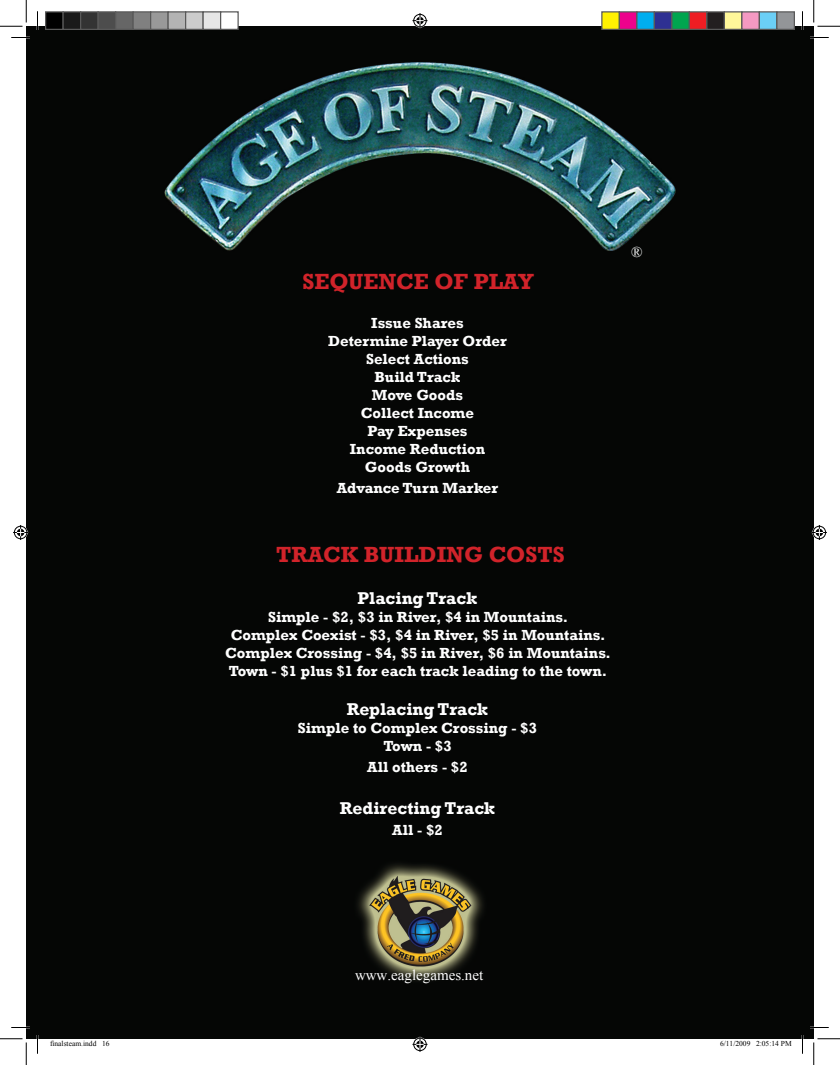
<style>
.page{position:relative;width:840px;height:1065px;background:#fff}
.page>*{position:absolute;margin:0;border:0;box-sizing:border-box;transform-origin:0 0}
.t1{font:700 22.5px "Rockwell";color:#d1232a}
.t2{font:700 17.5px "Rockwell";color:#fff}
.t3{font:700 15px/18px "Rockwell";color:#fff;text-align:center}
.t4{font:15px "Times New Roman";color:#fff}
.t5{font:15px "Times New Roman";color:#fdfefe}
.t6{font:7.5px "Times New Roman";color:#000}
</style>
<div class="page">
<img style="left:26px;top:26px;width:788px;height:1013px">
<svg style="left:11px;top:37px;width:19px;height:1px"></svg>
<svg style="left:810px;top:37px;width:19px;height:1px"></svg>
<svg style="left:11px;top:1027px;width:19px;height:1px"></svg>
<svg style="left:810px;top:1027px;width:19px;height:1px"></svg>
<svg style="left:37px;top:11px;width:1px;height:19px"></svg>
<svg style="left:37px;top:1035px;width:1px;height:19px"></svg>
<svg style="left:802px;top:11px;width:1px;height:19px"></svg>
<svg style="left:802px;top:1035px;width:1px;height:19px"></svg>
<svg style="left:0;top:0;width:27px;height:27px"></svg>
<svg style="left:0;top:1039px;width:27px;height:26px"></svg>
<svg style="left:814px;top:0;width:26px;height:27px"></svg>
<svg style="left:814px;top:1039px;width:26px;height:26px"></svg>
<svg style="left:412px;top:13px;width:16px;height:15px"></svg>
<svg style="left:412px;top:1037px;width:16px;height:15px"></svg>
<svg style="left:13px;top:525px;width:15px;height:15px"></svg>
<svg style="left:812px;top:525px;width:15px;height:15px"></svg>
<div style="left:46px;top:12px;width:17px;height:17px;background:#000"></div>
<div style="left:45px;top:11px;width:19px;height:19px;border:1px solid #595959"></div>
<div style="left:63px;top:12px;width:18px;height:17px;background:#1a1a1a"></div>
<div style="left:62px;top:11px;width:19px;height:19px;border:1px solid #595959"></div>
<div style="left:81px;top:12px;width:17px;height:17px;background:#333"></div>
<div style="left:80px;top:11px;width:19px;height:19px;border:1px solid #595959"></div>
<div style="left:98px;top:12px;width:18px;height:17px;background:#4d4d4d"></div>
<div style="left:98px;top:11px;width:18px;height:19px;border:1px solid #595959"></div>
<div style="left:116px;top:12px;width:17px;height:17px;background:#666"></div>
<div style="left:115px;top:11px;width:19px;height:19px;border:1px solid #595959"></div>
<div style="left:133px;top:12px;width:18px;height:17px;background:#808080"></div>
<div style="left:132px;top:11px;width:19px;height:19px;border:1px solid #595959"></div>
<div style="left:151px;top:12px;width:17px;height:17px;background:#999"></div>
<div style="left:150px;top:11px;width:19px;height:19px;border:1px solid #595959"></div>
<div style="left:168px;top:12px;width:18px;height:17px;background:#b3b3b3"></div>
<div style="left:168px;top:11px;width:18px;height:19px;border:1px solid #595959"></div>
<div style="left:186px;top:12px;width:17px;height:17px;background:#ccc"></div>
<div style="left:185px;top:11px;width:19px;height:19px;border:1px solid #595959"></div>
<div style="left:203px;top:12px;width:18px;height:17px;background:#e6e6e6"></div>
<div style="left:202px;top:11px;width:19px;height:19px;border:1px solid #595959"></div>
<div style="left:221px;top:12px;width:17px;height:17px;background:#fff"></div>
<div style="left:220px;top:11px;width:19px;height:19px;border:1px solid #595959"></div>
<div style="left:602px;top:12px;width:17px;height:17px;background:#fff101"></div>
<div style="left:601px;top:11px;width:19px;height:19px;border:1px solid #595959"></div>
<div style="left:619px;top:12px;width:18px;height:17px;background:#ed028c"></div>
<div style="left:619px;top:11px;width:19px;height:19px;border:1px solid #595959"></div>
<div style="left:637px;top:12px;width:17px;height:17px;background:#00aeef"></div>
<div style="left:636px;top:11px;width:19px;height:19px;border:1px solid #595959"></div>
<div style="left:654px;top:12px;width:18px;height:17px;background:#2e3092"></div>
<div style="left:654px;top:11px;width:18px;height:19px;border:1px solid #595959"></div>
<div style="left:672px;top:12px;width:17px;height:17px;background:#00a54f"></div>
<div style="left:671px;top:11px;width:19px;height:19px;border:1px solid #595959"></div>
<div style="left:689px;top:12px;width:18px;height:17px;background:#ee1d23"></div>
<div style="left:689px;top:11px;width:19px;height:19px;border:1px solid #595959"></div>
<div style="left:707px;top:12px;width:17px;height:17px;background:#231f20"></div>
<div style="left:706px;top:11px;width:19px;height:19px;border:1px solid #595959"></div>
<div style="left:724px;top:12px;width:18px;height:17px;background:#fff79a"></div>
<div style="left:724px;top:11px;width:18px;height:19px;border:1px solid #595959"></div>
<div style="left:742px;top:12px;width:17px;height:17px;background:#f499c2"></div>
<div style="left:741px;top:11px;width:19px;height:19px;border:1px solid #595959"></div>
<div style="left:759px;top:12px;width:18px;height:17px;background:#6bcff6"></div>
<div style="left:759px;top:11px;width:19px;height:19px;border:1px solid #595959"></div>
<div style="left:777px;top:12px;width:17px;height:17px;background:#939598"></div>
<div style="left:776px;top:11px;width:19px;height:19px;border:1px solid #595959"></div>
<h1 class="t1" style="left:302px;top:268px;width:233px">SEQUENCE OF PLAY</h1>
<p class="t3" style="left:328px;top:314px;width:180px">Issue Shares<br>Determine Player Order<br>Select Actions<br>Build Track<br>Move Goods<br>Collect Income<br>Pay Expenses<br>Income Reduction<br>Goods Growth</p>
<p class="t3" style="left:337px;top:479px;width:163px">Advance Turn Marker</p>
<h1 class="t1" style="left:276px;top:541px;width:290px">TRACK BUILDING COSTS</h1>
<p class="t2" style="left:358px;top:588px;width:121px">Placing Track</p>
<p class="t3" style="left:225px;top:608px;width:387px">Simple - $2, $3 in River, $4 in Mountains.<br>Complex Coexist - $3, $4 in River, $5 in Mountains.<br>Complex Crossing - $4, $5 in River, $6 in Mountains.<br>Town - $1 plus $1 for each track leading to the town.</p>
<p class="t2" style="left:347px;top:699px;width:143px">Replacing Track</p>
<p class="t3" style="left:298px;top:719px;width:241px">Simple to Complex Crossing - $3<br>Town - $3</p>
<p class="t3" style="left:367px;top:758px;width:102px">All others - $2</p>
<p class="t2" style="left:340px;top:798px;width:157px">Redirecting Track</p>
<p class="t3" style="left:392px;top:821px;width:52px">All - $2</p>
<p class="t5" style="left:631px;top:242px;width:13px">®</p>
<p class="t4" style="left:355px;top:965px;width:130px">www.eaglegames.net</p>
<p class="t6" style="left:50px;top:1039px;width:61px">finalsteam.indd 16</p>
<p class="t6" style="left:720px;top:1039px;width:73px">6/11/2009 2:05:14 PM</p>
</div>
